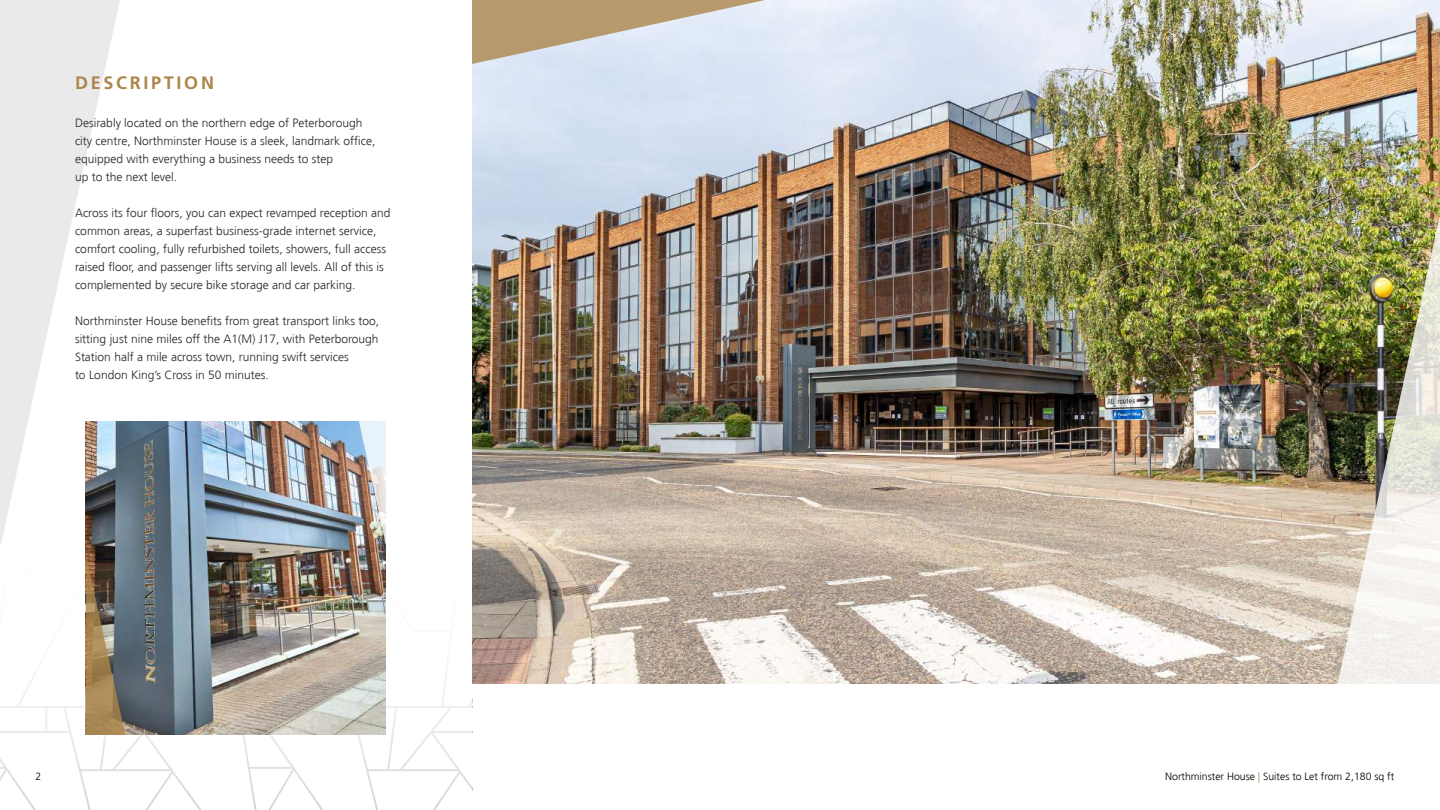
<style>
.page{position:relative;width:1440px;height:810px;background:#fff}
.page>*{position:absolute;margin:0;border:0;box-sizing:border-box;transform-origin:0 0}
.t1{font:700 18px "Frutiger LT Std";letter-spacing:.15em;color:#ac864a}
.t2{font:300 12px/18px "Frutiger";color:#262626}
.t3{font:300 10.5px "Frutiger";color:#000}
.s1{color:#ac864a}
</style>
<div class="page">
<svg style="left:0;top:0;width:120px;height:544px;fill:#eaeaea"></svg>
<img style="left:86px;top:421px;width:300px;height:314px">
<img style="left:472px;top:0;width:968px;height:683px">
<img style="left:86px;top:554px;width:39px;height:181px">
<img style="left:357px;top:421px;width:29px;height:173px">
<img style="left:1294px;top:43px;width:146px;height:641px">
<svg style="left:472px;top:0;width:293px;height:64px;background:#cac1b1"></svg>
<h1 class="t1" style="left:75px;top:72px;width:141px">DESCRIPTION</h1>
<p class="t2" style="left:75px;top:114px;width:302px">Desirably located on the northern edge of Peterborough city centre, Northminster House is a sleek, landmark office, equipped with everything a business needs to step<br>up to the next level.</p>
<p class="t2" style="left:75px;top:204px;width:317px">Across its four floors, you can expect revamped reception and common areas, a superfast business-grade internet service, comfort cooling, fully refurbished toilets, showers, full access raised floor, and passenger lifts serving all levels. All of this is complemented by secure bike storage and car parking.</p>
<p class="t2" style="left:75px;top:312px;width:306px">Northminster House benefits from great transport links too, sitting just nine miles off the A1(M) J17, with Peterborough Station half a mile across town, running swift services<br>to London King’s Cross in 50 minutes.</p>
<p class="t3" style="left:36px;top:770px;width:7px">2</p>
<p class="t3" style="left:1165px;top:770px;width:231px">Northminster House <span class="s1">|</span> Suites to Let from 2,180 sq ft</p>
</div>
